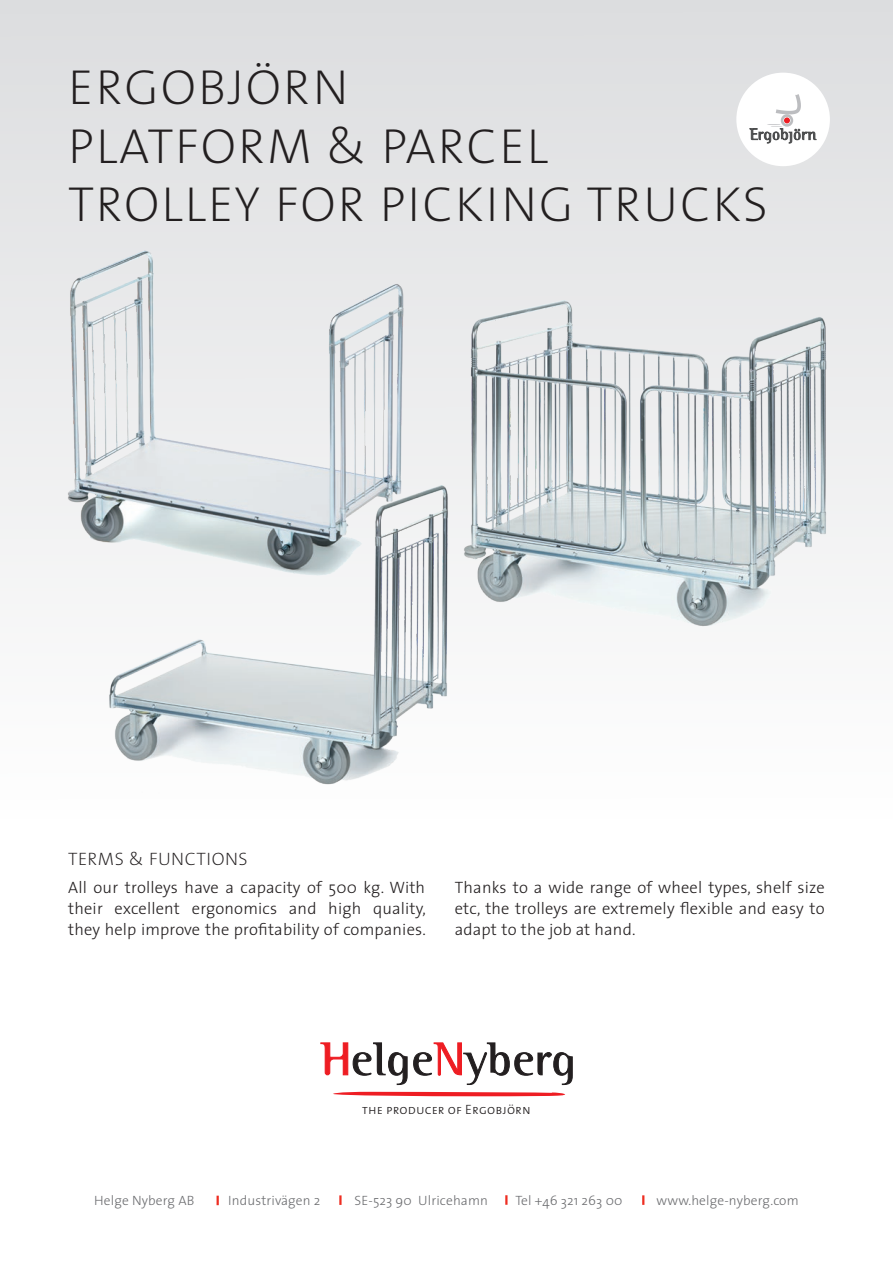
<style>
.page{position:relative;width:893px;height:1263px;background:#fff}
.page>*{position:absolute;margin:0;border:0;box-sizing:border-box;transform-origin:0 0}
.Rubrik{font:200 49.5px "The Sans";letter-spacing:.04em;color:#231f20}
.Produktnamn_1{font:200 18px "The Sans";letter-spacing:.03em;color:#231f20}
.t1{font:300 16.5px/21px "The Sans";letter-spacing:.01em;color:#231f20;text-align:justify}
.t2{font:300 13.5px "The Sans";letter-spacing:.01em;color:#6c6d70}
.t3{font:13.5px "The Sans Light Caps";letter-spacing:.01em;color:#231f20}
</style>
<div class="page">
<div style="left:0;top:0;width:893px;height:819px;background:linear-gradient(to bottom,#dcdddf,#fefefe)"></div>
<div style="left:736px;top:73px;width:94px;height:93px;background:#fff;border-radius:50%"></div>
<svg style="left:750px;top:94px;width:66px;height:49px"></svg>
<svg style="left:320px;top:1042px;width:253px;height:43px"></svg>
<svg style="left:333px;top:1092px;width:232px;height:4px"></svg>
<img style="left:429px;top:300px;width:407px;height:331px">
<img style="left:80px;top:485px;width:385px;height:316px">
<img style="left:53px;top:236px;width:364px;height:339px">
<svg style="left:217px;top:1196px;width:2px;height:9px"></svg>
<svg style="left:339px;top:1195px;width:3px;height:10px"></svg>
<svg style="left:505px;top:1195px;width:2px;height:10px"></svg>
<svg style="left:642px;top:1195px;width:2px;height:10px"></svg>
<p class="Rubrik" style="left:68px;top:47px;width:282px">ERGOBJÖRN</p>
<p class="Rubrik" style="left:68px;top:105px;width:481px">PLATFORM &amp; PARCEL</p>
<p class="Rubrik" style="left:68px;top:164px;width:701px">TROLLEY FOR PICKING TRUCKS</p>
<p class="Produktnamn_1" style="left:68px;top:844px;width:181px">TERMS &amp; FUNCTIONS</p>
<p class="t1" style="left:68px;top:877px;width:359px">All our trolleys have a capacity of 500 kg. With their excellent ergonomics and high quality, they help improve the profitability of companies.</p>
<p class="t1" style="left:455px;top:877px;width:371px">Thanks to a wide range of wheel types, shelf size etc, the trolleys are extremely flexible and easy to adapt to the job at hand.</p>
<p class="t3" style="left:362px;top:1099px;width:170px">the producer of Ergobjörn</p>
<p class="t2" style="left:94px;top:1189px;width:101px">Helge Nyberg AB</p>
<p class="t2" style="left:228px;top:1189px;width:94px">Industrivägen 2</p>
<p class="t2" style="left:354px;top:1189px;width:135px">SE-523 90 Ulricehamn</p>
<p class="t2" style="left:515px;top:1189px;width:109px">Tel +46 321 263 00</p>
<p class="t2" style="left:656px;top:1189px;width:144px">www.helge-nyberg.com</p>
</div>
